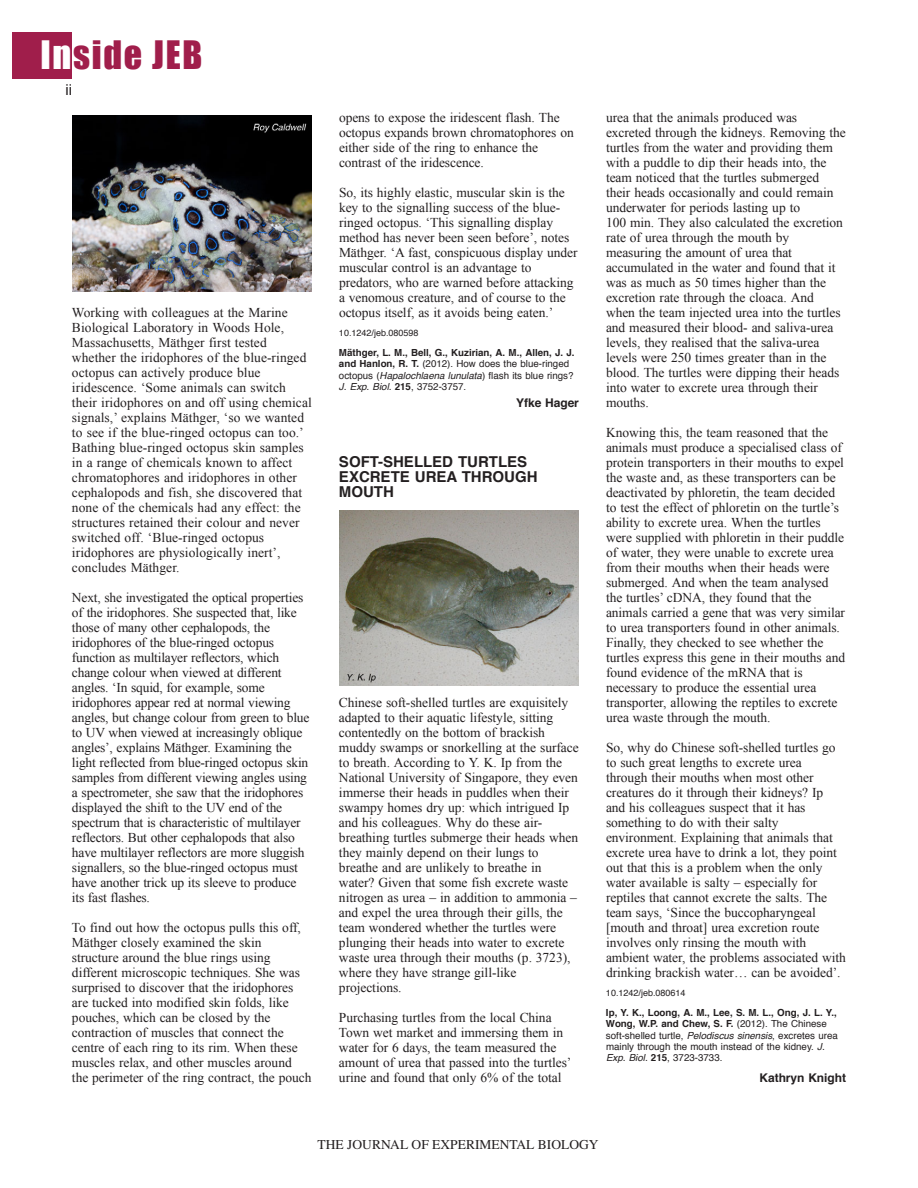
<style>
.page{position:relative;width:918px;height:1188px;background:#fff}
.page>*{position:absolute;margin:0;border:0;box-sizing:border-box;transform-origin:0 0}
.t1{font:36px "Impact";letter-spacing:.05em;color:#a01e4b}
.t2{font:700 15px/15px "Helvetica";color:#231f20}
.t3{font:15px "Helvetica";color:#231f20}
.t4{font:13.5px/15px "Times New Roman";letter-spacing:-.005em;color:#231f20}
.t5{font:13.5px "Times";color:#231f20}
.t6{font:700 12px "Helvetica";letter-spacing:-.005em;color:#231f20}
.t7{font:9.75px/11.2px "Helvetica";color:#231f20}
.t8{font:9px "Helvetica";color:#231f20}
.s1{color:#fff}
.s2{font-weight:700}
.s3{font-style:italic}
</style>
<div class="page">
<div style="left:12px;top:32px;width:60px;height:46px;background:#a01e4b"></div>
<img style="left:72px;top:116px;width:240px;height:176px">
<img style="left:339px;top:510px;width:240px;height:175px">
<h1 class="t1" style="left:40px;top:33px;width:163px"><span class="s1">In</span>side JEB</h1>
<p class="t3" style="left:66px;top:83px;width:8px">ii</p>
<p class="t4" style="left:72px;top:305px;width:241px">Working with colleagues at the Marine Biological Laboratory in Woods Hole, Massachusetts, Mäthger first tested whether the iridophores of the blue-ringed octopus can actively produce blue iridescence. ‘Some animals can switch their iridophores on and off using chemical signals,’ explains Mäthger, ‘so we wanted to see if the blue-ringed octopus can too.’ Bathing blue-ringed octopus skin samples in a range of chemicals known to affect chromatophores and iridophores in other cephalopods and fish, she discovered that none of the chemicals had any effect: the structures retained their colour and never switched off. ‘Blue-ringed octopus iridophores are physiologically inert’, concludes Mäthger.</p>
<p class="t4" style="left:72px;top:590px;width:239px">Next, she investigated the optical properties of the iridophores. She suspected that, like those of many other cephalopods, the iridophores of the blue-ringed octopus function as multilayer reflectors, which change colour when viewed at different angles. ‘In squid, for example, some iridophores appear red at normal viewing angles, but change colour from green to blue to UV when viewed at increasingly oblique angles’, explains Mäthger. Examining the light reflected from blue-ringed octopus skin samples from different viewing angles using a spectrometer, she saw that the iridophores displayed the shift to the UV end of the spectrum that is characteristic of multilayer reflectors. But other cephalopods that also have multilayer reflectors are more sluggish signallers, so the blue-ringed octopus must have another trick up its sleeve to produce its fast flashes.</p>
<p class="t4" style="left:72px;top:920px;width:241px">To find out how the octopus pulls this off, Mäthger closely examined the skin structure around the blue rings using different microscopic techniques. She was surprised to discover that the iridophores are tucked into modified skin folds, like pouches, which can be closed by the contraction of muscles that connect the centre of each ring to its rim. When these muscles relax, and other muscles around the perimeter of the ring contract, the pouch</p>
<p class="t4" style="left:339px;top:110px;width:236px">opens to expose the iridescent flash. The octopus expands brown chromatophores on either side of the ring to enhance the contrast of the iridescence.</p>
<p class="t4" style="left:339px;top:185px;width:240px">So, its highly elastic, muscular skin is the key to the signalling success of the blue&shy;ringed octopus. ‘This signalling display method has never been seen before’, notes Mäthger. ‘A fast, conspicuous display under muscular control is an advantage to predators, who are warned before attacking a venomous creature, and of course to the octopus itself, as it avoids being eaten.’</p>
<p class="t8" style="left:339px;top:329px;width:81px">10.1242/jeb.080598</p>
<p class="t7" style="left:339px;top:348px;width:237px"><span class="s2">Mäthger, L. M., Bell, G., Kuzirian, A. M., Allen, J. J. and Hanlon, R. T.</span> (2012). How does the blue-ringed octopus (<span class="s3">Hapalochlaena lunulata</span>) flash its blue rings?<br><span class="s3">J. Exp. Biol.</span> <span class="s2">215</span>, 3752-3757.</p>
<p class="t6" style="left:516px;top:398px;width:64px">Yfke Hager</p>
<p class="t2" style="left:339px;top:456px;width:200px">SOFT-SHELLED TURTLES<br>EXCRETE UREA THROUGH<br>MOUTH</p>
<p class="t4" style="left:339px;top:695px;width:241px">Chinese soft-shelled turtles are exquisitely adapted to their aquatic lifestyle, sitting contentedly on the bottom of brackish muddy swamps or snorkelling at the surface to breath. According to Y. K. Ip from the National University of Singapore, they even immerse their heads in puddles when their swampy homes dry up: which intrigued Ip and his colleagues. Why do these air&shy;breathing turtles submerge their heads when they mainly depend on their lungs to breathe and are unlikely to breathe in water? Given that some fish excrete waste nitrogen as urea – in addition to ammonia – and expel the urea through their gills, the team wondered whether the turtles were plunging their heads into water to excrete waste urea through their mouths (p. 3723), where they have strange gill-like projections.</p>
<p class="t4" style="left:339px;top:1010px;width:234px">Purchasing turtles from the local China Town wet market and immersing them in water for 6 days, the team measured the amount of urea that passed into the turtles’ urine and found that only 6% of the total</p>
<p class="t4" style="left:606px;top:110px;width:241px">urea that the animals produced was excreted through the kidneys. Removing the turtles from the water and providing them with a puddle to dip their heads into, the team noticed that the turtles submerged their heads occasionally and could remain underwater for periods lasting up to<br>100 min. They also calculated the excretion rate of urea through the mouth by measuring the amount of urea that accumulated in the water and found that it was as much as 50 times higher than the excretion rate through the cloaca. And when the team injected urea into the turtles and measured their blood- and saliva-urea levels, they realised that the saliva-urea levels were 250 times greater than in the blood. The turtles were dipping their heads into water to excrete urea through their mouths.</p>
<p class="t4" style="left:606px;top:425px;width:241px">Knowing this, the team reasoned that the animals must produce a specialised class of protein transporters in their mouths to expel the waste and, as these transporters can be deactivated by phloretin, the team decided to test the effect of phloretin on the turtle’s ability to excrete urea. When the turtles were supplied with phloretin in their puddle of water, they were unable to excrete urea from their mouths when their heads were submerged. And when the team analysed the turtles’ cDNA, they found that the animals carried a gene that was very similar to urea transporters found in other animals.<br>Finally, they checked to see whether the turtles express this gene in their mouths and found evidence of the mRNA that is necessary to produce the essential urea transporter, allowing the reptiles to excrete urea waste through the mouth.</p>
<p class="t4" style="left:606px;top:740px;width:241px">So, why do Chinese soft-shelled turtles go to such great lengths to excrete urea through their mouths when most other creatures do it through their kidneys? Ip and his colleagues suspect that it has something to do with their salty environment. Explaining that animals that excrete urea have to drink a lot, they point out that this is a problem when the only water available is salty – especially for reptiles that cannot excrete the salts. The team says, ‘Since the buccopharyngeal [mouth and throat] urea excretion route involves only rinsing the mouth with ambient water, the problems associated with drinking brackish water… can be avoided’.</p>
<p class="t8" style="left:606px;top:989px;width:81px">10.1242/jeb.080614</p>
<p class="t7" style="left:606px;top:1008px;width:233px"><span class="s2">Ip, Y. K., Loong, A. M., Lee, S. M. L., Ong, J. L. Y., Wong, W.P. and Chew, S. F.</span> (2012). The Chinese soft-shelled turtle, <span class="s3">Pelodiscus sinensis</span>, excretes urea mainly through the mouth instead of the kidney. <span class="s3">J.<br>Exp. Biol.</span> <span class="s2">215</span>, 3723-3733.</p>
<p class="t6" style="left:760px;top:1073px;width:88px">Kathryn Knight</p>
<p class="t5" style="left:318px;top:1137px;width:282px">THE JOURNAL OF EXPERIMENTAL BIOLOGY</p>
</div>
